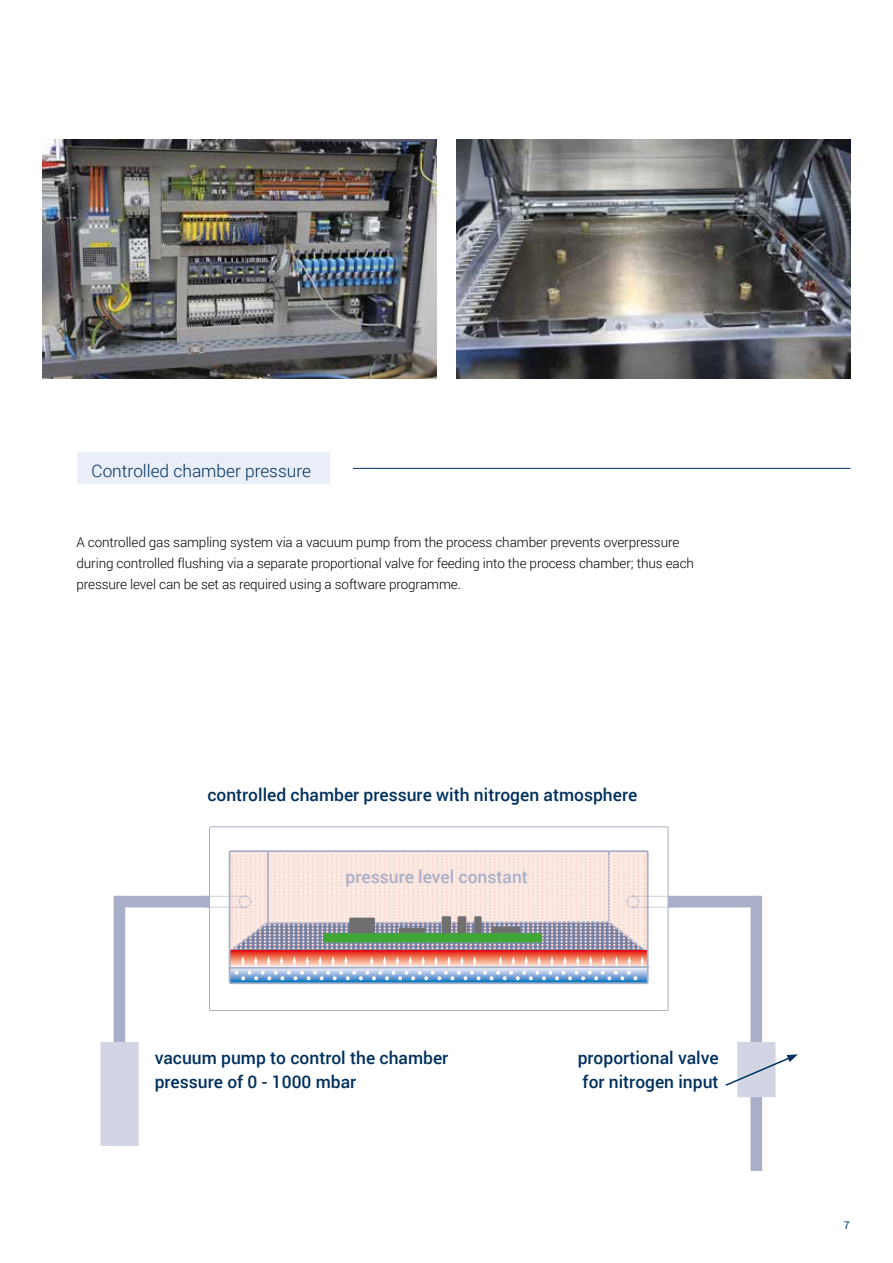
<style>
.page{position:relative;width:893px;height:1263px;background:#fff}
.page>*{position:absolute;margin:0;border:0;box-sizing:border-box;transform-origin:0 0}
.t1{font:500 17.4px/24.3px "Roboto";color:#00305d}
.t2{font:500 17.4px "Roboto";color:#a9afc8}
.t3{font:300 17.25px "Roboto";color:#00305d}
.t4{font:300 13.5px/21px "Roboto";letter-spacing:-.01em;color:#000}
.t5{font:10.5px "Roboto";color:#00305d}
</style>
<div class="page">
<div style="left:77px;top:453px;width:253px;height:31px;background:#e9eef9"></div>
<hr style="left:353px;top:468px;width:497px;height:1px;background:#00305d">
<hr style="left:608px;top:851px;width:2px;height:70px;background:#a9afc8">
<hr style="left:267px;top:851px;width:2px;height:74px;background:#a9afc8">
<div style="left:229px;top:850px;width:420px;height:134px;border:2px solid #a9afc8"></div>
<div style="left:209px;top:826px;width:460px;height:185px;border:1px solid #a9afc8;border-radius:2px"></div>
<div style="left:668px;top:896px;width:92px;height:11px;background:#a9afc8"></div>
<div style="left:115px;top:896px;width:94px;height:11px;background:#a9afc8"></div>
<div style="left:750px;top:896px;width:12px;height:275px;background:#a9afc8"></div>
<div style="left:114px;top:896px;width:11px;height:242px;background:#a9afc8"></div>
<svg style="left:202px;top:855px;width:474px;height:128px;background:#d7c9c7"></svg>
<div style="left:737px;top:1042px;width:38px;height:55px;background:#d2d5e3"></div>
<div style="left:100px;top:1042px;width:39px;height:104px;background:#d2d5e3;border:2px solid #d2d5e3"></div>
<svg style="left:725px;top:1054px;width:73px;height:33px"></svg>
<img style="left:43px;top:140px;width:394px;height:238px">
<img style="left:456px;top:140px;width:394px;height:238px">
<p class="t3" style="left:92px;top:459px;width:221px">Controlled chamber pressure</p>
<p class="t4" style="left:77px;top:531px;width:619px">A controlled gas sampling system via a vacuum pump from the process chamber prevents overpressure during controlled flushing via a separate proportional valve for feeding into the process chamber; thus each pressure level can be set as required using a software programme.</p>
<p class="t1" style="left:207px;top:781px;width:431px">controlled chamber pressure with nitrogen atmosphere</p>
<p class="t2" style="left:346px;top:864px;width:184px">pressure level constant</p>
<p class="t1" style="left:155px;top:1045px;width:295px">vacuum pump to control the chamber pressure of 0 - 1000 mbar</p>
<p class="t1" style="left:578px;top:1045px;width:142px">proportional valve for nitrogen input</p>
<p class="t5" style="left:844px;top:1218px;width:7px">7</p>
</div>
